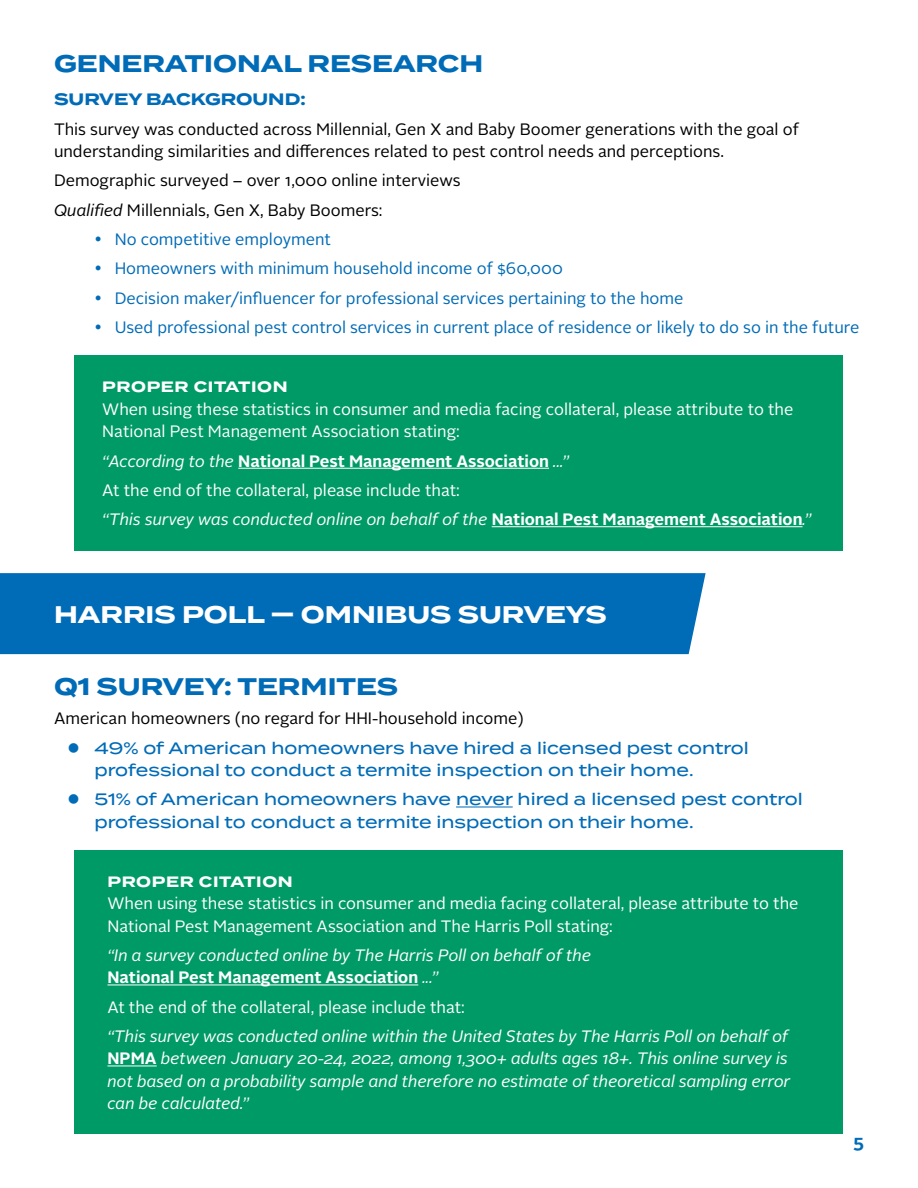
<style>
.page{position:relative;width:918px;height:1188px;background:#fff}
.page>*{position:absolute;margin:0;border:0;box-sizing:border-box;transform-origin:0 0}
.t1{font:700 24px "Termina";color:#006bb7}
.t2{font:700 24px "Termina";color:#fff}
.t3{font:700 18px "Alright Sans";color:#006bb7}
.t4{font:italic 16.5px/22.5px "Alright Sans";color:#fff}
.t5{font:16.5px/22.5px "Alright Sans";color:#fff}
.t6{font:16.5px/22.5px "Alright Sans";color:#000}
.t7{font:16.5px "Alright Sans";color:#006bb7}
.t8{font:500 16.5px/22.5px "Termina";color:#006bb7}
.t9{font:700 16.5px/29.2px "Alright Sans";color:#fff}
.t10{font:700 16.5px "Termina";color:#006bb7}
.t11{font:700 15px "Termina";letter-spacing:.04em;color:#fff}
.s1{font-style:italic}
.s2{font-weight:400;font-style:italic}
.s3{font-weight:400}
.s4{font-weight:700;font-style:normal}
</style>
<div class="page">
<hr style="left:456px;top:807px;width:57px;height:1px;background:#006bb7">
<div style="left:0;top:573px;width:706px;height:81px;background:#006bb7"></div>
<div style="left:75px;top:850px;width:768px;height:284px;background:#009a66"></div>
<hr style="left:107px;top:985px;width:311px;height:1px;background:#fff">
<hr style="left:107px;top:1066px;width:50px;height:1px;background:#fff">
<div style="left:75px;top:355px;width:768px;height:196px;background:#009a66"></div>
<hr style="left:238px;top:468px;width:311px;height:1px;background:#fff">
<hr style="left:492px;top:526px;width:311px;height:1px;background:#fff">
<h1 class="t1" style="left:54px;top:46px;width:431px">GENERATIONAL RESEARCH</h1>
<p class="t10" style="left:54px;top:87px;width:253px">SURVEY BACKGROUND:</p>
<p class="t6" style="left:54px;top:118px;width:746px">This survey was conducted across Millennial, Gen X and Baby Boomer generations with the goal of understanding similarities and differences related to pest control needs and perceptions.</p>
<p class="t6" style="left:54px;top:170px;width:408px">Demographic surveyed – over 1,000 online interviews</p>
<p class="t6" style="left:54px;top:199px;width:330px"><span class="s1">Qualified</span> Millennials, Gen X, Baby Boomers:</p>
<p class="t7" style="left:115px;top:228px;width:218px">No competitive employment</p>
<p class="t7" style="left:115px;top:257px;width:450px">Homeowners with minimum household income of $60,000</p>
<p class="t7" style="left:115px;top:287px;width:570px">Decision maker/influencer for professional services pertaining to the home</p>
<p class="t7" style="left:115px;top:316px;width:746px">Used professional pest control services in current place of residence or likely to do so in the future</p>
<p class="t11" style="left:102px;top:376px;width:187px">PROPER CITATION</p>
<p class="t5" style="left:102px;top:398px;width:693px">When using these statistics in consumer and media facing collateral, please attribute to the<br>National Pest Management Association stating:</p>
<p class="t9" style="left:102px;top:446px;width:711px"><span class="s2">“According to the</span> National Pest Management Association <span class="s2">...”<br></span><span class="s3">At the end of the collateral, please include that:<br></span><span class="s2">“This survey was conducted online on behalf of the</span> National Pest Management Association<span class="s2">.”</span></p>
<h1 class="t2" style="left:54px;top:597px;width:554px">HARRIS POLL — OMNIBUS SURVEYS</h1>
<h1 class="t1" style="left:54px;top:669px;width:346px">Q1 SURVEY: TERMITES</h1>
<p class="t6" style="left:54px;top:708px;width:471px">American homeowners (no regard for HHI-household income)</p>
<p class="t8" style="left:94px;top:736px;width:656px">49% of American homeowners have hired a licensed pest control professional to conduct a termite inspection on their home.</p>
<p class="t8" style="left:94px;top:788px;width:710px">51% of American homeowners have never hired a licensed pest control professional to conduct a termite inspection on their home.</p>
<p class="t11" style="left:107px;top:870px;width:187px">PROPER CITATION</p>
<p class="t5" style="left:107px;top:892px;width:693px">When using these statistics in consumer and media facing collateral, please attribute to the<br>National Pest Management Association and The Harris Poll stating:</p>
<p class="t4" style="left:107px;top:944px;width:485px">“In a survey conducted online by The Harris Poll on behalf of the<br><span class="s4">National Pest Management Association</span> ...”</p>
<p class="t5" style="left:107px;top:996px;width:359px">At the end of the collateral, please include that:</p>
<p class="t4" style="left:107px;top:1025px;width:685px">“This survey was conducted online within the United States by The Harris Poll on behalf of <span class="s4">NPMA</span> between January 20-24, 2022, among 1,300+ adults ages 18+. This online survey is not based on a probability sample and therefore no estimate of theoretical sampling error can be calculated.”</p>
<p class="t3" style="left:853px;top:1129px;width:12px">5</p>
</div>
